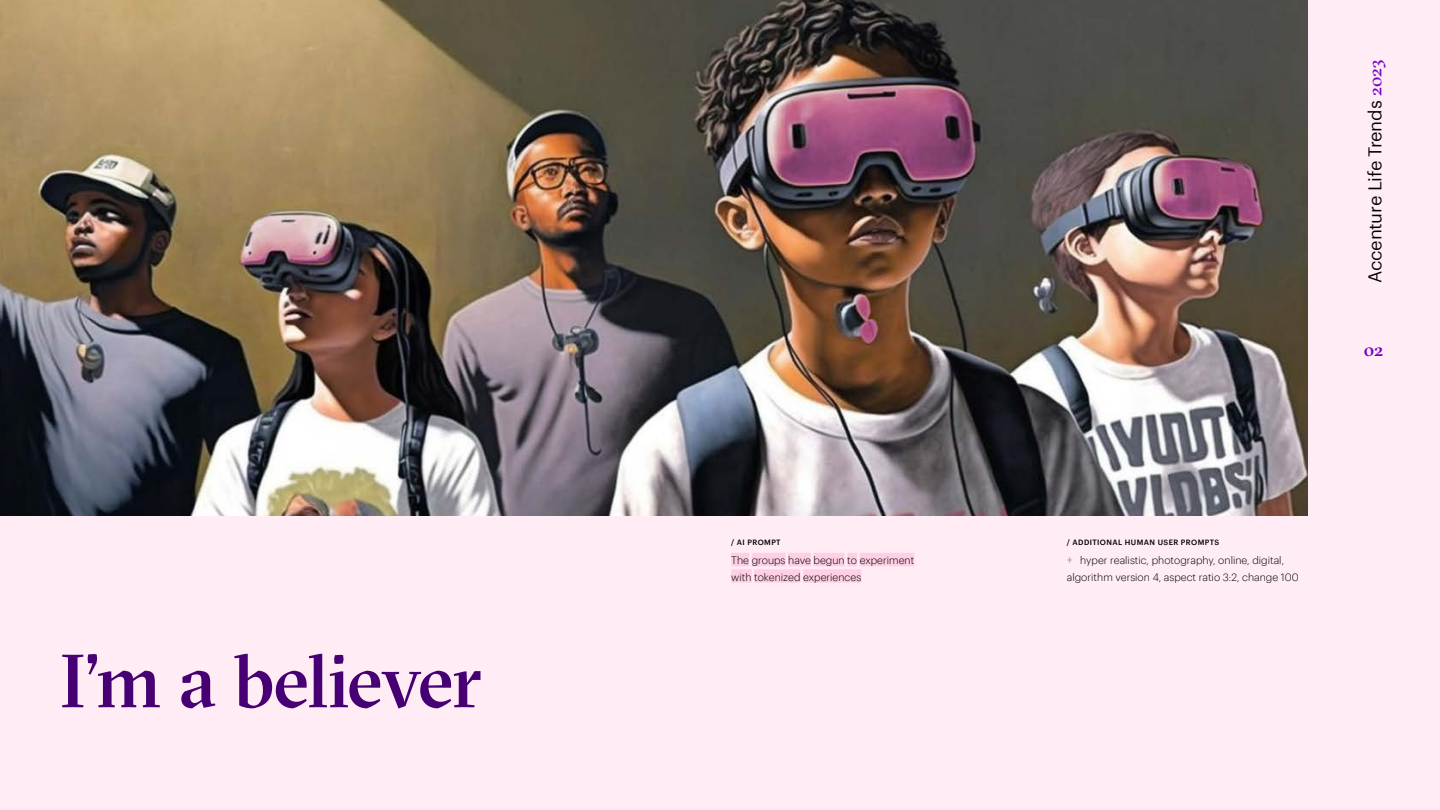
<style>
.page{position:relative;width:1440px;height:810px;background:#ffecf5}
.page>*{position:absolute;margin:0;border:0;box-sizing:border-box;transform-origin:0 0}
.t1{font:500 75px "GT Sectra Fine";letter-spacing:-.03em;color:#460073}
.t2{font:18px "Graphik";letter-spacing:-.015em;color:#000}
.t3{font:500 18px "GT Sectra Fine";color:#7500c0}
.t4{font:300 10.5px/16.5px "Graphik";color:#000}
.t5{font:500 7.5px "Graphik";letter-spacing:.05em;color:#000}
.s1{font-family:"GT Sectra Fine";color:#7500c0}
.s2{font-size:12px;color:#808080}
</style>
<div class="page">
<img style="left:0;top:0;width:1307px;height:516px">
<div style="left:731px;top:553px;width:18px;height:13px;background:#ffcfe5"></div>
<div style="left:752px;top:553px;width:34px;height:13px;background:#ffcfe5"></div>
<div style="left:788px;top:553px;width:23px;height:13px;background:#ffcfe5"></div>
<div style="left:814px;top:553px;width:31px;height:13px;background:#ffcfe5"></div>
<div style="left:847px;top:553px;width:10px;height:13px;background:#ffcfe5"></div>
<div style="left:860px;top:553px;width:54px;height:13px;background:#ffcfe5"></div>
<div style="left:731px;top:569px;width:21px;height:14px;background:#ffcfe5"></div>
<div style="left:754px;top:569px;width:46px;height:14px;background:#ffcfe5"></div>
<div style="left:803px;top:569px;width:58px;height:14px;background:#ffcfe5"></div>
<h1 class="t1" style="left:60px;top:638px;width:423px">I’m a believer</h1>
<p class="t5" style="left:731px;top:536px;width:51px">/ AI PROMPT</p>
<p class="t4" style="left:731px;top:551px;width:185px">The groups have begun to experiment with tokenized experiences</p>
<h2 class="t2" style="left:1361px;top:283px;width:225px;rotate:-90deg">Accenture Life Trends <span class="s1">2023</span></h2>
<h2 class="t3" style="left:1364px;top:339px;width:21px">02</h2>
<p class="t5" style="left:1067px;top:536px;width:154px">/ ADDITIONAL HUMAN USER PROMPTS</p>
<p class="t4" style="left:1067px;top:551px;width:233px"><span class="s2">+</span> hyper realistic, photography, online, digital, algorithm version 4, aspect ratio 3:2, change 100</p>
</div>
